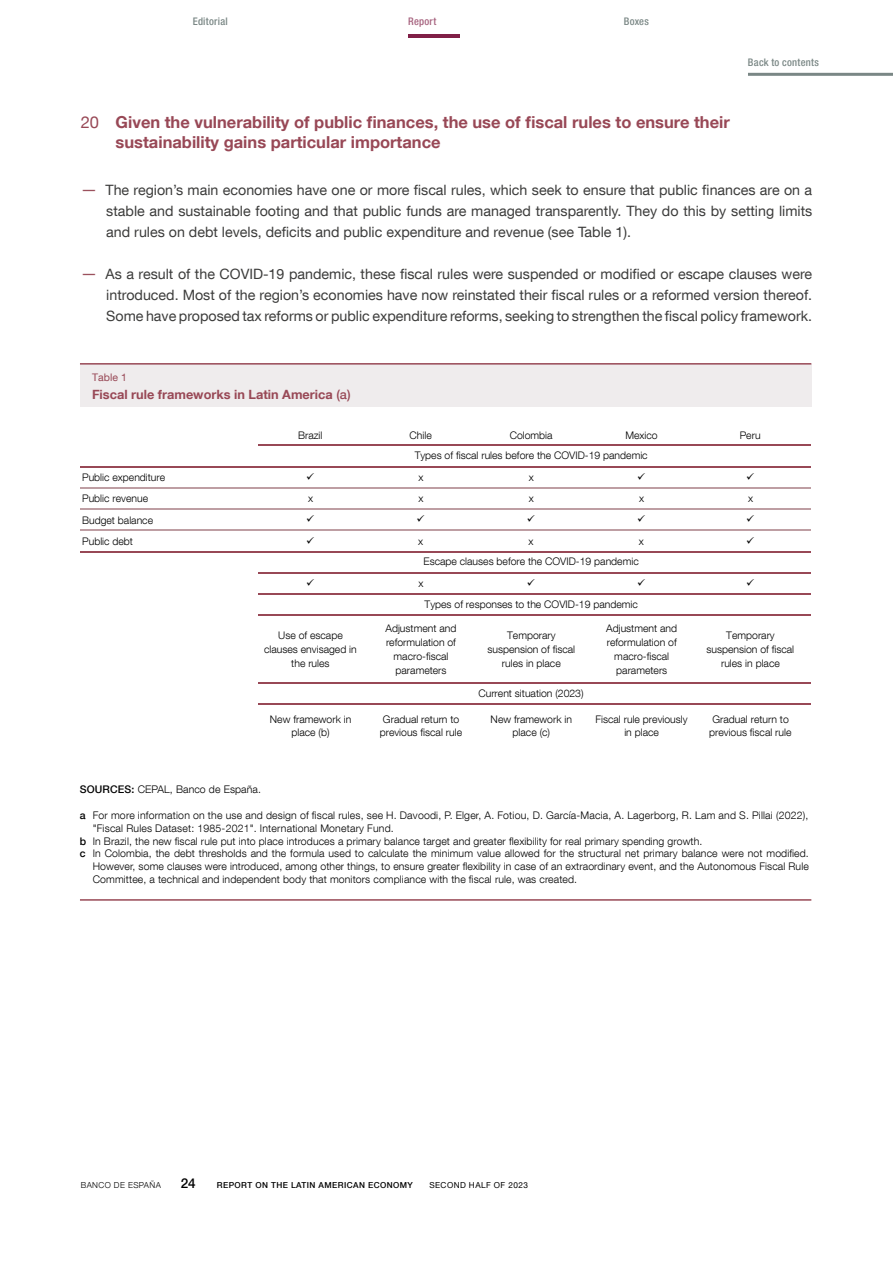
<style>
.page{position:relative;width:893px;height:1263px;background:#fff}
.page>*{position:absolute;margin:0;border:0;box-sizing:border-box;transform-origin:0 0}
.Título_fichas{font:700 16.5px/19.8px "Bd E Neue Helvetica";color:#984856}
.Texto_ficha_Bullets{font:14.25px/21px "Bd E Neue Helvetica";color:#3c3c3b;text-align:justify}
.t1{font:500 13.5px "Bd E Neue Helvetica";color:#000}
.t2{font:700 12.75px "Bd E Neue Helvetica";color:#984856}
.t3{font:300 10.5px/13.8px "Bd E Neue Helvetica";letter-spacing:.01em;color:#000;text-align:center}
.t4{font:500 condensed 10.5px "Bd E Neue Helvetica";letter-spacing:.025em;color:#7a8785}
.t5{font:500 condensed 10.5px "Bd E Neue Helvetica";letter-spacing:.025em;color:#a6627e}
.t6{font:10.5px "Bd E Neue Helvetica";letter-spacing:.01em;color:#984856}
.t7{font:500 8.25px "Bd E Neue Helvetica";letter-spacing:.05em;color:#000}
.t8{font:8.25px "Bd E Neue Helvetica";letter-spacing:.05em;color:#000}
.t9{font:300 8.25px "Bd E Neue Helvetica";letter-spacing:.05em;color:#000}
.s1{font-weight:400}
.s2{font-size:16.5px;color:#9b515d}
.s3{font-weight:500}
</style>
<div class="page">
<hr style="left:408px;top:34px;width:52px;height:4px;background:#801f47">
<hr style="left:748px;top:73px;width:145px;height:3px;background:#7a8785">
<hr style="left:80px;top:899px;width:731px;height:2px;background:#984856">
<hr style="left:258px;top:445px;width:553px;height:1px;background:#984856">
<hr style="left:80px;top:466px;width:731px;height:1px;background:#984856">
<hr style="left:80px;top:487px;width:731px;height:1px;background:#be9ea3">
<hr style="left:80px;top:508px;width:731px;height:2px;background:#be9ea3">
<hr style="left:80px;top:530px;width:731px;height:1px;background:#be9ea3">
<hr style="left:80px;top:551px;width:731px;height:1px;background:#984856">
<hr style="left:258px;top:572px;width:553px;height:1px;background:#984856">
<hr style="left:258px;top:593px;width:553px;height:2px;background:#984856">
<hr style="left:258px;top:614px;width:553px;height:2px;background:#984856">
<hr style="left:258px;top:682px;width:553px;height:2px;background:#984856">
<hr style="left:258px;top:704px;width:553px;height:1px;background:#984856">
<div style="left:80px;top:364px;width:731px;height:42px;background:#efeced"></div>
<hr style="left:80px;top:363px;width:731px;height:2px;background:#984856">
<p class="t4" style="left:193px;top:15px;width:37px">Editorial</p>
<p class="t5" style="left:408px;top:15px;width:30px">Report</p>
<p class="t4" style="left:624px;top:15px;width:27px">Boxes</p>
<p class="t4" style="left:748px;top:56px;width:72px">Back to contents</p>
<p class="Título_fichas" style="left:116px;top:112px;width:616px;text-indent:-35px"><span class="s1">20</span> Given the vulnerability of public finances, the use of fiscal rules to ensure their sustainability gains particular importance</p>
<p class="Texto_ficha_Bullets" style="left:106px;top:179px;width:707px;text-indent:-26px"><span class="s2">—</span> The region’s main economies have one or more fiscal rules, which seek to ensure that public finances are on a stable and sustainable footing and that public funds are managed transparently. They do this by setting limits and rules on debt levels, deficits and public expenditure and revenue (see Table 1).</p>
<p class="Texto_ficha_Bullets" style="left:106px;top:263px;width:707px;text-indent:-26px"><span class="s2">—</span> As a result of the COVID-19 pandemic, these fiscal rules were suspended or modified or escape clauses were introduced. Most of the region’s economies have now reinstated their fiscal rules or a reformed version thereof.<br>Some have proposed tax reforms or public expenditure reforms, seeking to strengthen the fiscal policy framework.</p>
<p class="t6" style="left:92px;top:371px;width:37px">Table 1</p>
<p class="t2" style="left:92px;top:386px;width:260px">Fiscal rule frameworks in Latin America <span class="s3">(a)</span></p>
<p class="t3" style="left:298px;top:428px;width:26px">Brazil</p>
<p class="t3" style="left:410px;top:428px;width:24px">Chile</p>
<p class="t3" style="left:510px;top:428px;width:44px">Colombia</p>
<p class="t3" style="left:625px;top:428px;width:34px">Mexico</p>
<p class="t3" style="left:740px;top:428px;width:22px">Peru</p>
<p class="t3" style="left:415px;top:448px;width:235px">Types of fiscal rules before the COVID-19 pandemic</p>
<p class="t3" style="left:82px;top:470px;width:85px">Public expenditure</p>
<p class="t3" style="left:419px;top:470px;width:7px">x</p>
<p class="t3" style="left:529px;top:470px;width:7px">x</p>
<p class="t3" style="left:82px;top:491px;width:67px">Public revenue</p>
<p class="t3" style="left:308px;top:491px;width:7px">x</p>
<p class="t3" style="left:419px;top:491px;width:7px">x</p>
<p class="t3" style="left:529px;top:491px;width:7px">x</p>
<p class="t3" style="left:639px;top:491px;width:7px">x</p>
<p class="t3" style="left:748px;top:491px;width:7px">x</p>
<p class="t3" style="left:82px;top:513px;width:72px">Budget balance</p>
<p class="t3" style="left:82px;top:534px;width:52px">Public debt</p>
<p class="t3" style="left:418px;top:534px;width:7px">x</p>
<p class="t3" style="left:529px;top:534px;width:7px">x</p>
<p class="t3" style="left:639px;top:534px;width:7px">x</p>
<p class="t3" style="left:419px;top:576px;width:7px">x</p>
<p class="t3" style="left:423px;top:555px;width:217px">Escape clauses before the COVID-19 pandemic</p>
<p class="t3" style="left:425px;top:597px;width:215px">Types of responses to the COVID-19 pandemic</p>
<p class="t3" style="left:264px;top:628px;width:94px">Use of escape clauses envisaged in the rules</p>
<p class="t3" style="left:385px;top:621px;width:72px">Adjustment and reformulation of macro-fiscal parameters</p>
<p class="t3" style="left:487px;top:628px;width:89px">Temporary suspension of fiscal rules in place</p>
<p class="t3" style="left:606px;top:621px;width:72px">Adjustment and reformulation of macro-fiscal parameters</p>
<p class="t3" style="left:706px;top:629px;width:89px">Temporary suspension of fiscal rules in place</p>
<p class="t3" style="left:270px;top:712px;width:83px">New framework in place (b)</p>
<p class="t3" style="left:380px;top:712px;width:84px">Gradual return to previous fiscal rule</p>
<p class="t3" style="left:491px;top:712px;width:83px">New framework in place (c)</p>
<p class="t3" style="left:596px;top:712px;width:94px">Fiscal rule previously in place</p>
<p class="t3" style="left:709px;top:712px;width:84px">Gradual return to previous fiscal rule</p>
<p class="t3" style="left:478px;top:686px;width:107px">Current situation (2023)</p>
<p class="t3" style="left:80px;top:782px;width:183px"><span class="s3">SOURCES:</span> CEPAL, Banco de España.</p>
<p class="t3" style="left:80px;top:809px;width:730px"><span class="s3">a</span> For more information on the use and design of fiscal rules, see H. Davoodi, P. Elger, A. Fotiou, D. García-Macia, A. Lagerborg, R. Lam and S. Pillai (2022),</p>
<p class="t3" style="left:93px;top:821px;width:303px">"Fiscal Rules Dataset: 1985-2021". International Monetary Fund.</p>
<p class="t3" style="left:80px;top:834px;width:624px"><span class="s3">b</span> In Brazil, the new fiscal rule put into place introduces a primary balance target and greater flexibility for real primary spending growth.</p>
<p class="t3" style="left:80px;top:846px;width:730px"><span class="s3">c</span> In Colombia, the debt thresholds and the formula used to calculate the minimum value allowed for the structural net primary balance were not modified.</p>
<p class="t3" style="left:93px;top:859px;width:718px">However, some clauses were introduced, among other things, to ensure greater flexibility in case of an extraordinary event, and the Autonomous Fiscal Rule</p>
<p class="t3" style="left:93px;top:872px;width:486px">Committee, a technical and independent body that monitors compliance with the fiscal rule, was created.</p>
<p class="t9" style="left:81px;top:1180px;width:82px">BANCO DE ESPAÑA</p>
<p class="t1" style="left:181px;top:1175px;width:16px">24</p>
<p class="t7" style="left:217px;top:1180px;width:198px">REPORT ON THE LATIN AMERICAN ECONOMY</p>
<p class="t8" style="left:429px;top:1180px;width:100px">SECOND HALF OF 2023</p>
</div>
